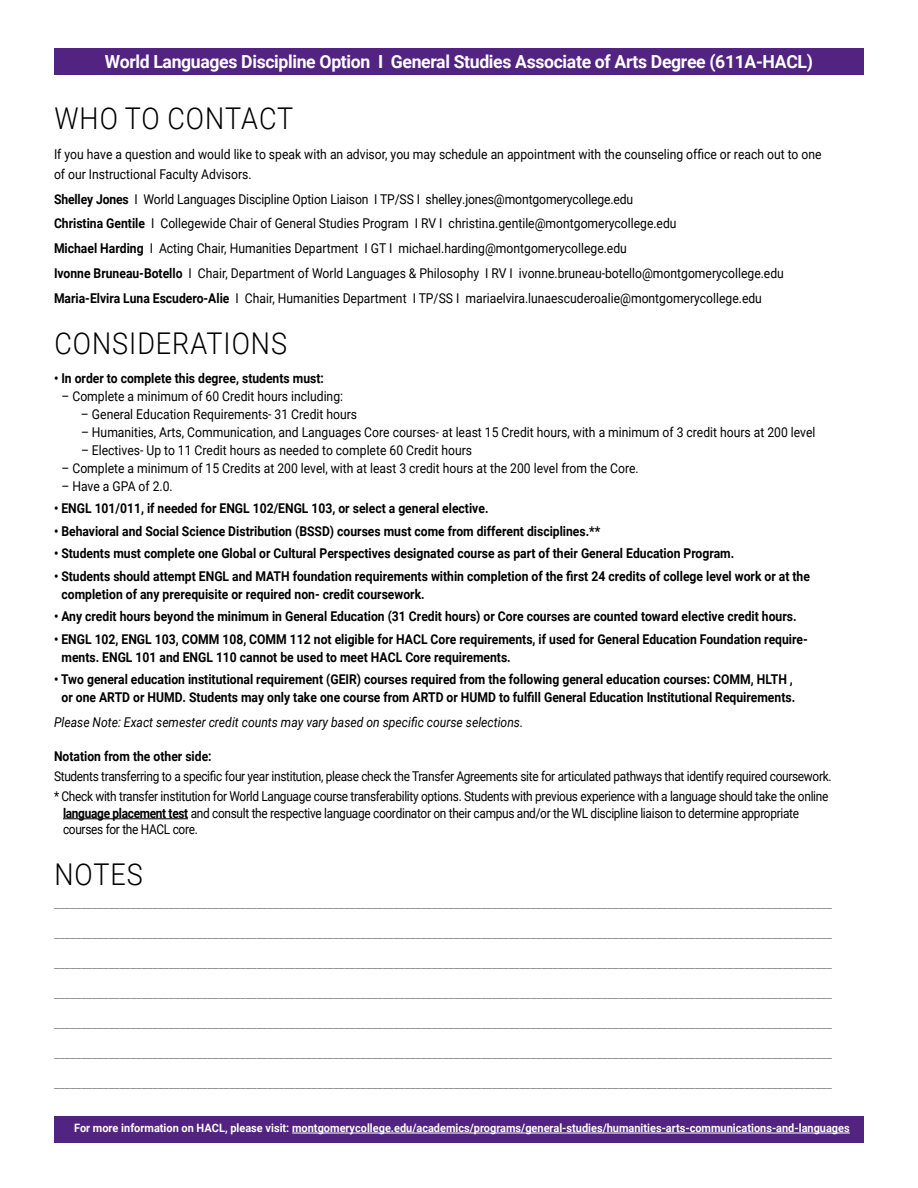
<style>
.page{position:relative;width:918px;height:1188px;background:#fff}
.page>*{position:absolute;margin:0;border:0;box-sizing:border-box;transform-origin:0 0}
.t1{font:300 30px "Roboto";letter-spacing:.035em;color:#000;scale:.9 1}
.t2{font:700 18px "Roboto";letter-spacing:-.02em;color:#fff}
.t3{font:13.5px/24.8px "Roboto";color:#000;scale:.9 1}
.t4{font:700 13.5px/18px "Roboto";color:#000;scale:.9 1}
.t5{font:13.5px "Roboto";color:#939598;scale:.9 1}
.t6{font:13.5px/20.2px "Roboto";letter-spacing:-.025em;color:#000;scale:.88 1}
.t7{font:italic 13.5px "Roboto";color:#000;scale:.9 1}
.t8{font:700 11.55px "Roboto";color:#fff;scale:.95 1}
.s1{font-weight:700}
</style>
<div class="page">
<hr style="left:63px;top:818px;width:125px;height:1px;background:#000">
<div style="left:54px;top:48px;width:810px;height:27px;background:#522380"></div>
<div style="left:54px;top:1116px;width:810px;height:27px;background:#522380"></div>
<hr style="left:292px;top:1133px;width:558px;height:1px;background:#fff">
<h2 class="t2" style="left:105px;top:49px;width:710px">World Languages Discipline Option I General Studies Associate of Arts Degree (611A-HACL)</h2>
<h1 class="t1" style="left:54px;top:98px;width:267px">WHO TO CONTACT</h1>
<p class="t3" style="left:54px;top:143px;width:854px;line-height:20.2px">If you have a question and would like to speak with an advisor, you may schedule an appointment with the counseling office or reach out to one of our Instructional Faculty Advisors.</p>
<p class="t3" style="left:54px;top:186px;width:813px"><span class="s1">Shelley Jones</span> I World Languages Discipline Option Liaison I TP/SS I shelley.jones@montgomerycollege.edu<br><span class="s1">Christina Gentile</span> I Collegewide Chair of General Studies Program I RV I christina.gentile@montgomerycollege.edu<br><span class="s1">Michael Harding</span> I Acting Chair, Humanities Department I GT I michael.harding@montgomerycollege.edu<br><span class="s1">Ivonne Bruneau-Botello</span> I Chair, Department of World Languages &amp; Philosophy I RV I ivonne.bruneau-botello@montgomerycollege.edu <span class="s1">Maria-Elvira Luna Escudero-Alie</span> I Chair, Humanities Department I TP/SS I mariaelvira.lunaescuderoalie@montgomerycollege.edu</p>
<h1 class="t1" style="left:54px;top:322px;width:260px">CONSIDERATIONS</h1>
<p class="t4" style="left:54px;top:369px;width:301px">• In order to complete this degree, students must:</p>
<p class="t3" style="left:61px;top:383px;width:314px">– Complete a minimum of 60 Credit hours including:</p>
<p class="t3" style="left:81px;top:401px;width:308px">– General Education Requirements- 31 Credit hours</p>
<p class="t3" style="left:81px;top:419px;width:818px">– Humanities, Arts, Communication, and Languages Core courses- at least 15 Credit hours, with a minimum of 3 credit hours at 200 level</p>
<p class="t3" style="left:81px;top:437px;width:436px">– Electives- Up to 11 Credit hours as needed to complete 60 Credit hours</p>
<p class="t3" style="left:61px;top:455px;width:643px">– Complete a minimum of 15 Credits at 200 level, with at least 3 credit hours at the 200 level from the Core.</p>
<p class="t3" style="left:61px;top:473px;width:125px">– Have a GPA of 2.0.</p>
<p class="t4" style="left:54px;top:499px;width:484px">• ENGL 101/011, if needed for ENGL 102/ENGL 103, or select a general elective.</p>
<p class="t4" style="left:54px;top:522px;width:609px">• Behavioral and Social Science Distribution (BSSD) courses must come from different disciplines.**</p>
<p class="t4" style="left:54px;top:544px;width:757px">• Students must complete one Global or Cultural Perspectives designated course as part of their General Education Program.</p>
<p class="t4" style="left:61px;top:567px;width:833px;text-indent:-7px">• Students should attempt ENGL and MATH foundation requirements within completion of the first 24 credits of college level work or at the completion of any prerequisite or required non- credit coursework.</p>
<p class="t4" style="left:54px;top:607px;width:827px">• Any credit hours beyond the minimum in General Education (31 Credit hours) or Core courses are counted toward elective credit hours.</p>
<p class="t4" style="left:62px;top:630px;width:831px;text-indent:-7px">• ENGL 102, ENGL 103, COMM 108, COMM 112 not eligible for HACL Core requirements, if used for General Education Foundation require&shy;ments. ENGL 101 and ENGL 110 cannot be used to meet HACL Core requirements.</p>
<p class="t4" style="left:54px;top:670px;width:825px;text-align:center">• Two general education institutional requirement (GEIR) courses required from the following general education courses: COMM, HLTH , or one ARTD or HUMD. Students may only take one course from ARTD or HUMD to fulfill General Education Institutional Requirements.</p>
<p class="t7" style="left:54px;top:713px;width:523px">Please Note: Exact semester credit counts may vary based on specific course selections.</p>
<p class="t4" style="left:54px;top:746px;width:177px">Notation from the other side:</p>
<p class="t6" style="left:54px;top:766px;width:885px">Students transferring to a specific four year institution, please check the Transfer Agreements site for articulated pathways that identify required coursework. * Check with transfer institution for World Language course transferability options. Students with previous experience with a language should take the online</p>
<p class="t6" style="left:63px;top:804px;width:838px;line-height:16.5px"><span class="s1">language placement test</span> and consult the respective language coordinator on their campus and/or the WL discipline liaison to determine appropriate courses for the HACL core.</p>
<h1 class="t1" style="left:54px;top:854px;width:100px">NOTES</h1>
<p class="t5" style="left:54px;top:894px;width:866px">______________________________________________________________________________________________________________________________________________</p>
<p class="t5" style="left:54px;top:924px;width:866px">______________________________________________________________________________________________________________________________________________</p>
<p class="t5" style="left:54px;top:954px;width:866px">______________________________________________________________________________________________________________________________________________</p>
<p class="t5" style="left:54px;top:984px;width:866px">______________________________________________________________________________________________________________________________________________</p>
<p class="t5" style="left:54px;top:1014px;width:866px">______________________________________________________________________________________________________________________________________________</p>
<p class="t5" style="left:54px;top:1044px;width:866px">______________________________________________________________________________________________________________________________________________</p>
<p class="t5" style="left:54px;top:1074px;width:866px">______________________________________________________________________________________________________________________________________________</p>
<p class="t8" style="left:74px;top:1120px;width:818px">For more information on HACL, please visit: montgomerycollege.edu/academics/programs/general-studies/humanities-arts-communications-and-languages</p>
</div>
